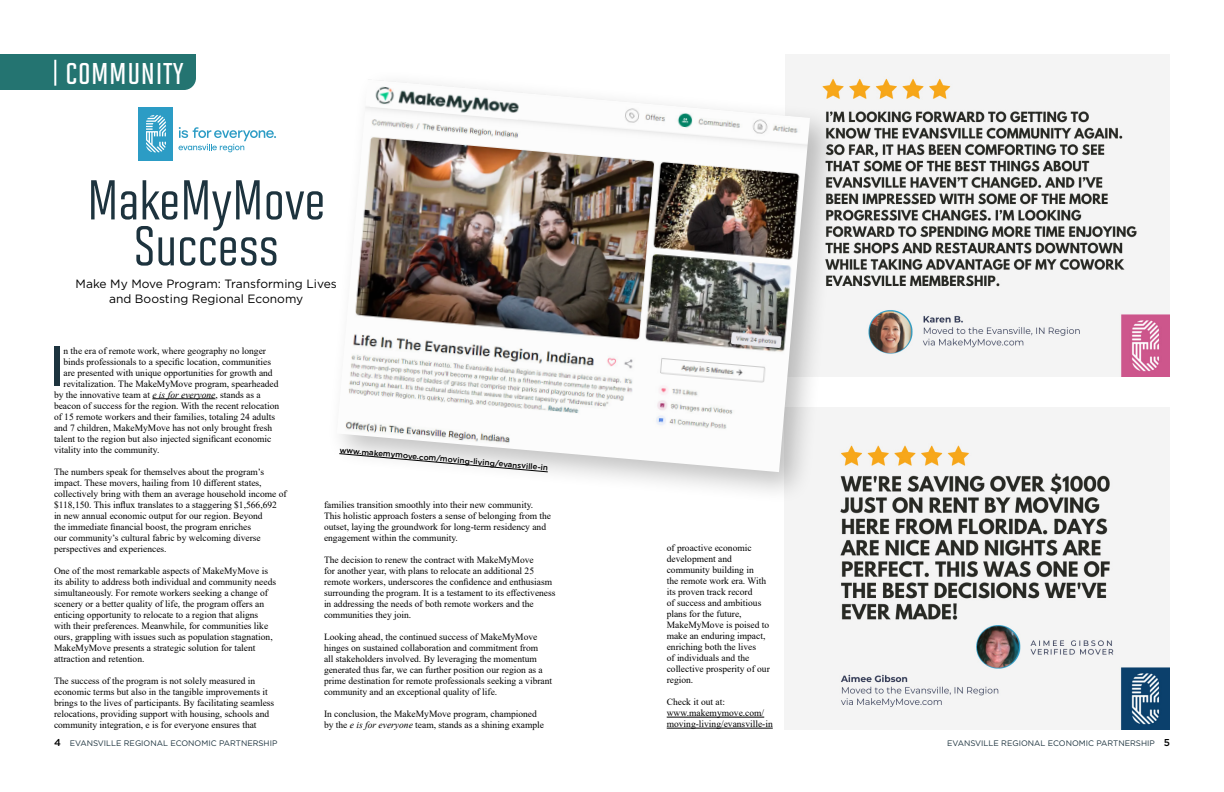
<style>
.page{position:relative;width:1224px;height:792px;background:#fff}
.page>*{position:absolute;margin:0;border:0;box-sizing:border-box;transform-origin:0 0}
.t1{font:700 56.6px "Solano Gothic Pro MVB";color:#1d333e}
.t2{font:500 56px/46px "Solano Gothic Pro MVB";color:#1d333e;text-align:center}
.t3{font:600 30px "Solano Gothic Pro MVB";letter-spacing:.02em;color:#fff}
.t4{font:12px/15px "Gotham";color:#000;text-align:center}
.t5{font:9.5px/11px "Times New Roman";color:#000}
.t6{font:8px "Gotham";color:#1d333e}
.t7{font:500 8px "Gotham";color:#000}
.s1{font-style:italic}
.s2{font-weight:500;font-size:10px;color:#000}
</style>
<div class="page">
<div style="left:0;top:54px;width:196px;height:36px;background:#247471"></div>
<hr style="left:54px;top:60px;width:2px;height:26px;background:#fff">
<img style="left:785px;top:408px;width:384px;height:322px">
<img style="left:786px;top:54px;width:384px;height:322px">
<hr style="left:152px;top:399px;width:63px;height:1px;background:#000">
<div style="left:139px;top:107px;width:34px;height:54px;background:#2c9cc5"></div>
<svg style="left:146px;top:115px;width:20px;height:37px"></svg>
<svg style="left:179px;top:127px;width:97px;height:25px"></svg>
<div style="left:326px;top:68px;width:517px;height:437px;background:#000;opacity:.25"></div>
<img style="left:337px;top:79px;width:473px;height:393px">
<hr style="left:667px;top:717px;width:97px;height:1px;background:#000">
<hr style="left:667px;top:728px;width:106px;height:1px;background:#000">
<svg style="left:339px;top:453px;width:209px;height:19px"></svg>
<img style="left:370px;top:82px;width:150px;height:38px">
<h3 class="t3" style="left:66px;top:54px;width:119px">COMMUNITY</h3>
<h2 class="t2" style="left:87px;top:175px;width:240px">MakeMyMove<br>Success</h2>
<p class="t4" style="left:76px;top:276px;width:263px">Make My Move Program: Transforming Lives and Boosting Regional Economy</p>
<h1 class="t1" style="left:50px;top:330px;width:15px">I</h1>
<p class="t5" style="left:64px;top:345px;width:204px">n the era of remote work, where geography no longer</p>
<p class="t5" style="left:64px;top:356px;width:209px">binds professionals to a specific location, communities</p>
<p class="t5" style="left:64px;top:367px;width:211px">are presented with unique opportunities for growth and</p>
<p class="t5" style="left:64px;top:378px;width:217px">revitalization. The MakeMyMove program, spearheaded</p>
<p class="t5" style="left:54px;top:389px;width:208px">by the innovative team at <span class="s1">e is for everyone</span>, stands as a</p>
<p class="t5" style="left:54px;top:400px;width:227px">beacon of success for the region. With the recent relocation</p>
<p class="t5" style="left:54px;top:411px;width:223px">of 15 remote workers and their families, totaling 24 adults</p>
<p class="t5" style="left:54px;top:422px;width:220px">and 7 children, MakeMyMove has not only brought fresh</p>
<p class="t5" style="left:54px;top:433px;width:219px">talent to the region but also injected significant economic</p>
<p class="t5" style="left:54px;top:444px;width:107px">vitality into the community.</p>
<p class="t5" style="left:54px;top:466px;width:234px">The numbers speak for themselves about the program’s impact. These movers, hailing from 10 different states, collectively bring with them an average household income of $118,150. This influx translates to a staggering $1,566,692 in new annual economic output for our region. Beyond<br>the immediate financial boost, the program enriches<br>our community’s cultural fabric by welcoming diverse perspectives and experiences.</p>
<p class="t5" style="left:54px;top:565px;width:224px">One of the most remarkable aspects of MakeMyMove is its ability to address both individual and community needs simultaneously. For remote workers seeking a change of scenery or a better quality of life, the program offers an enticing opportunity to relocate to a region that aligns with their preferences. Meanwhile, for communities like ours, grappling with issues such as population stagnation, MakeMyMove presents a strategic solution for talent attraction and retention.</p>
<p class="t5" style="left:54px;top:675px;width:222px">The success of the program is not solely measured in economic terms but also in the tangible improvements it brings to the lives of participants. By facilitating seamless relocations, providing support with housing, schools and community integration, e is for everyone ensures that</p>
<p class="t7" style="left:340px;top:445px;width:211px;rotate:5deg">www.makemymove.com/moving-living/evansville-in</p>
<p class="t5" style="left:324px;top:499px;width:229px">families transition smoothly into their new community.<br>This holistic approach fosters a sense of belonging from the outset, laying the groundwork for long-term residency and engagement within the community.</p>
<p class="t5" style="left:324px;top:554px;width:233px">The decision to renew the contract with MakeMyMove<br>for another year, with plans to relocate an additional 25 remote workers, underscores the confidence and enthusiasm surrounding the program. It is a testament to its effectiveness in addressing the needs of both remote workers and the communities they join.</p>
<p class="t5" style="left:324px;top:631px;width:230px">Looking ahead, the continued success of MakeMyMove hinges on sustained collaboration and commitment from<br>all stakeholders involved. By leveraging the momentum generated thus far, we can further position our region as a prime destination for remote professionals seeking a vibrant community and an exceptional quality of life.</p>
<p class="t5" style="left:324px;top:708px;width:222px">In conclusion, the MakeMyMove program, championed by the <span class="s1">e is for everyone</span> team, stands as a shining example</p>
<p class="t5" style="left:667px;top:542px;width:105px">of proactive economic development and community building in<br>the remote work era. With its proven track record<br>of success and ambitious plans for the future,<br>MakeMyMove is poised to make an enduring impact, enriching both the lives<br>of individuals and the collective prosperity of our region.</p>
<p class="t5" style="left:667px;top:696px;width:108px">Check it out at: www.makemymove.com/ moving-living/evansville-in</p>
<p class="t6" style="left:54px;top:738px;width:225px"><span class="s2">4</span> EVANSVILLE REGIONAL ECONOMIC PARTNERSHIP</p>
<p class="t6" style="left:947px;top:738px;width:224px">EVANSVILLE REGIONAL ECONOMIC PARTNERSHIP <span class="s2">5</span></p>
</div>
